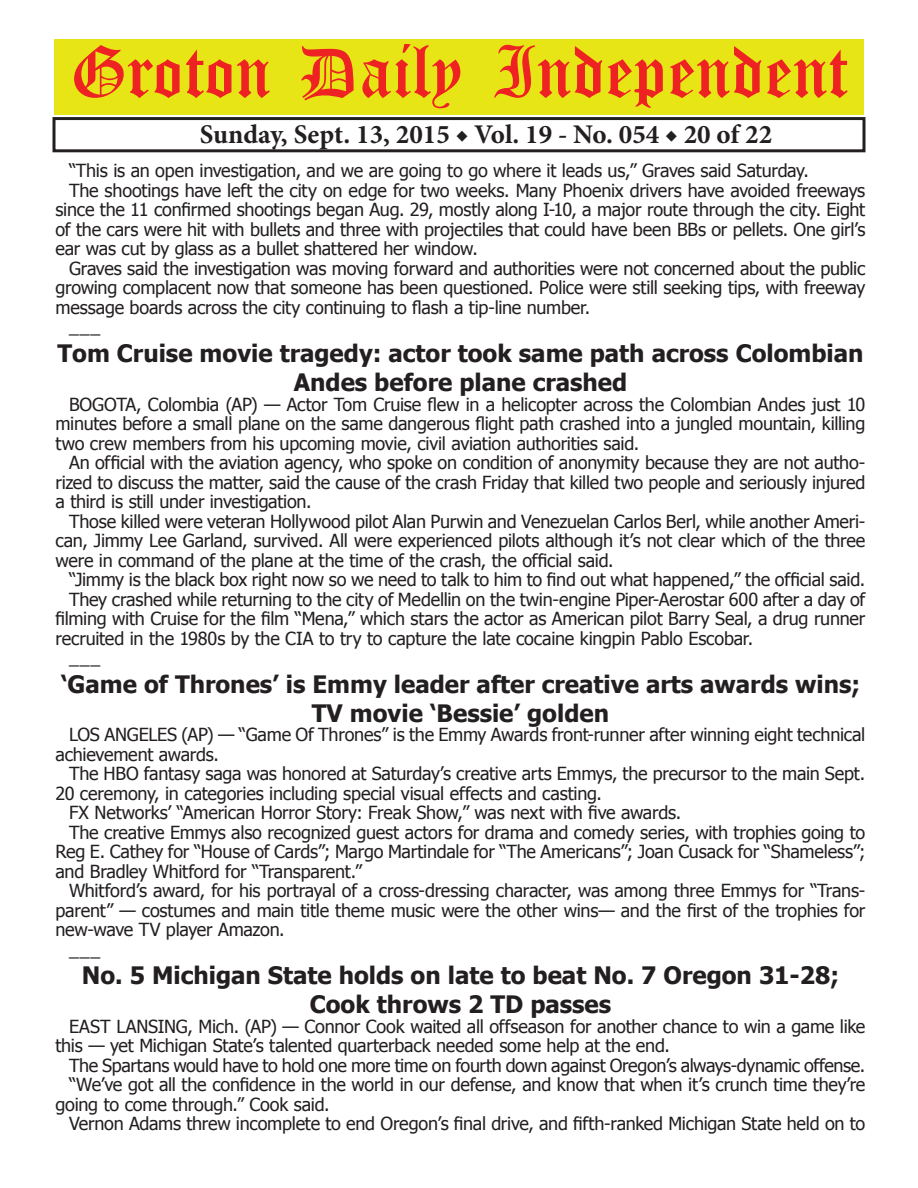
<style>
.page{position:relative;width:918px;height:1188px;background:#fff}
.page>*{position:absolute;margin:0;border:0;box-sizing:border-box;transform-origin:0 0}
.t1{font:54px "Old English Five";color:#ee2123}
.t2{font:700 27px "Minion Pro";color:#231f20}
.t3{font:700 24px/28.8px "Tahoma";color:#231f20;text-align:center}
.t4{font:18px/19.5px "Tahoma";letter-spacing:-.015em;color:#231f20;text-align:justify}
</style>
<div class="page">
<div style="left:52px;top:117px;width:814px;height:35px;border:3px solid #231f20"></div>
<div style="left:54px;top:40px;width:810px;height:75px;background:#e7e515"></div>
<h1 class="t1" style="left:70px;top:47px;width:779px">Groton Daily Independent</h1>
<h2 class="t2" style="left:200px;top:116px;width:574px">Sunday, Sept. 13, 2015 ◆ Vol. 19 - No. 054 ◆ 20 of 22</h2>
<p class="t4" style="left:69px;top:160px;width:742px">“This is an open investigation, and we are going to go where it leads us,” Graves said Saturday.</p>
<p class="t4" style="left:69px;top:180px;width:798px">The shootings have left the city on edge for two weeks. Many Phoenix drivers have avoided freeways</p>
<p class="t4" style="left:56px;top:199px;width:811px">since the 11 confirmed shootings began Aug. 29, mostly along I-10, a major route through the city. Eight</p>
<p class="t4" style="left:56px;top:219px;width:811px">of the cars were hit with bullets and three with projectiles that could have been BBs or pellets. One girl’s</p>
<p class="t4" style="left:56px;top:238px;width:424px">ear was cut by glass as a bullet shattered her window.</p>
<p class="t4" style="left:69px;top:258px;width:798px">Graves said the investigation was moving forward and authorities were not concerned about the public</p>
<p class="t4" style="left:56px;top:277px;width:811px">growing complacent now that someone has been questioned. Police were still seeking tips, with freeway</p>
<p class="t4" style="left:56px;top:297px;width:536px">message boards across the city continuing to flash a tip-line number.</p>
<p class="t4" style="left:69px;top:316px;width:33px">___</p>
<h3 class="t3" style="left:58px;top:338px;width:808px">Tom Cruise movie tragedy: actor took same path across Colombian<br>Andes before plane crashed</h3>
<p class="t4" style="left:56px;top:393px;width:811px;text-indent:14px">BOGOTA, Colombia (AP) — Actor Tom Cruise flew in a helicopter across the Colombian Andes just 10 minutes before a small plane on the same dangerous flight path crashed into a jungled mountain, killing two crew members from his upcoming movie, civil aviation authorities said.</p>
<p class="t4" style="left:56px;top:452px;width:812px;text-indent:14px">An official with the aviation agency, who spoke on condition of anonymity because they are not autho&shy;rized to discuss the matter, said the cause of the crash Friday that killed two people and seriously injured a third is still under investigation.</p>
<p class="t4" style="left:56px;top:510px;width:812px;text-indent:14px">Those killed were veteran Hollywood pilot Alan Purwin and Venezuelan Carlos Berl, while another Ameri&shy;can, Jimmy Lee Garland, survived. All were experienced pilots although it’s not clear which of the three were in command of the plane at the time of the crash, the official said.</p>
<p class="t4" style="left:69px;top:569px;width:798px">“Jimmy is the black box right now so we need to talk to him to find out what happened,” the official said.</p>
<p class="t4" style="left:69px;top:588px;width:798px">They crashed while returning to the city of Medellin on the twin-engine Piper-Aerostar 600 after a day of</p>
<p class="t4" style="left:56px;top:608px;width:811px">filming with Cruise for the film “Mena,” which stars the actor as American pilot Barry Seal, a drug runner</p>
<p class="t4" style="left:56px;top:627px;width:699px">recruited in the 1980s by the CIA to try to capture the late cocaine kingpin Pablo Escobar.</p>
<p class="t4" style="left:69px;top:647px;width:33px">___</p>
<h3 class="t3" style="left:61px;top:668px;width:801px">‘Game of Thrones’ is Emmy leader after creative arts awards wins;<br>TV movie ‘Bessie’ golden</h3>
<p class="t4" style="left:56px;top:724px;width:811px;text-indent:14px">LOS ANGELES (AP) — “Game Of Thrones” is the Emmy Awards front-runner after winning eight technical achievement awards.</p>
<p class="t4" style="left:69px;top:763px;width:798px">The HBO fantasy saga was honored at Saturday’s creative arts Emmys, the precursor to the main Sept.</p>
<p class="t4" style="left:56px;top:783px;width:548px">20 ceremony, in categories including special visual effects and casting.</p>
<p class="t4" style="left:69px;top:802px;width:614px">FX Networks’ “American Horror Story: Freak Show,” was next with five awards.</p>
<p class="t4" style="left:69px;top:822px;width:798px">The creative Emmys also recognized guest actors for drama and comedy series, with trophies going to</p>
<p class="t4" style="left:56px;top:841px;width:811px">Reg E. Cathey for “House of Cards”; Margo Martindale for “The Americans”; Joan Cusack for “Shameless”;</p>
<p class="t4" style="left:56px;top:861px;width:308px">and Bradley Whitford for “Transparent.”</p>
<p class="t4" style="left:69px;top:880px;width:798px">Whitford’s award, for his portrayal of a cross-dressing character, was among three Emmys for “Trans-</p>
<p class="t4" style="left:56px;top:900px;width:811px">parent” — costumes and main title theme music were the other wins— and the first of the trophies for</p>
<p class="t4" style="left:56px;top:919px;width:231px">new-wave TV player Amazon.</p>
<p class="t4" style="left:69px;top:939px;width:33px">___</p>
<h3 class="t3" style="left:82px;top:960px;width:759px">No. 5 Michigan State holds on late to beat No. 7 Oregon 31-28;<br>Cook throws 2 TD passes</h3>
<p class="t4" style="left:56px;top:1016px;width:811px;text-indent:14px">EAST LANSING, Mich. (AP) — Connor Cook waited all offseason for another chance to win a game like this — yet Michigan State’s talented quarterback needed some help at the end.</p>
<p class="t4" style="left:69px;top:1055px;width:798px">The Spartans would have to hold one more time on fourth down against Oregon’s always-dynamic offense.</p>
<p class="t4" style="left:69px;top:1074px;width:798px">“We’ve got all the confidence in the world in our defense, and know that when it’s crunch time they’re</p>
<p class="t4" style="left:56px;top:1094px;width:276px">going to come through.” Cook said.</p>
<p class="t4" style="left:69px;top:1113px;width:798px">Vernon Adams threw incomplete to end Oregon’s final drive, and fifth-ranked Michigan State held on to</p>
</div>
